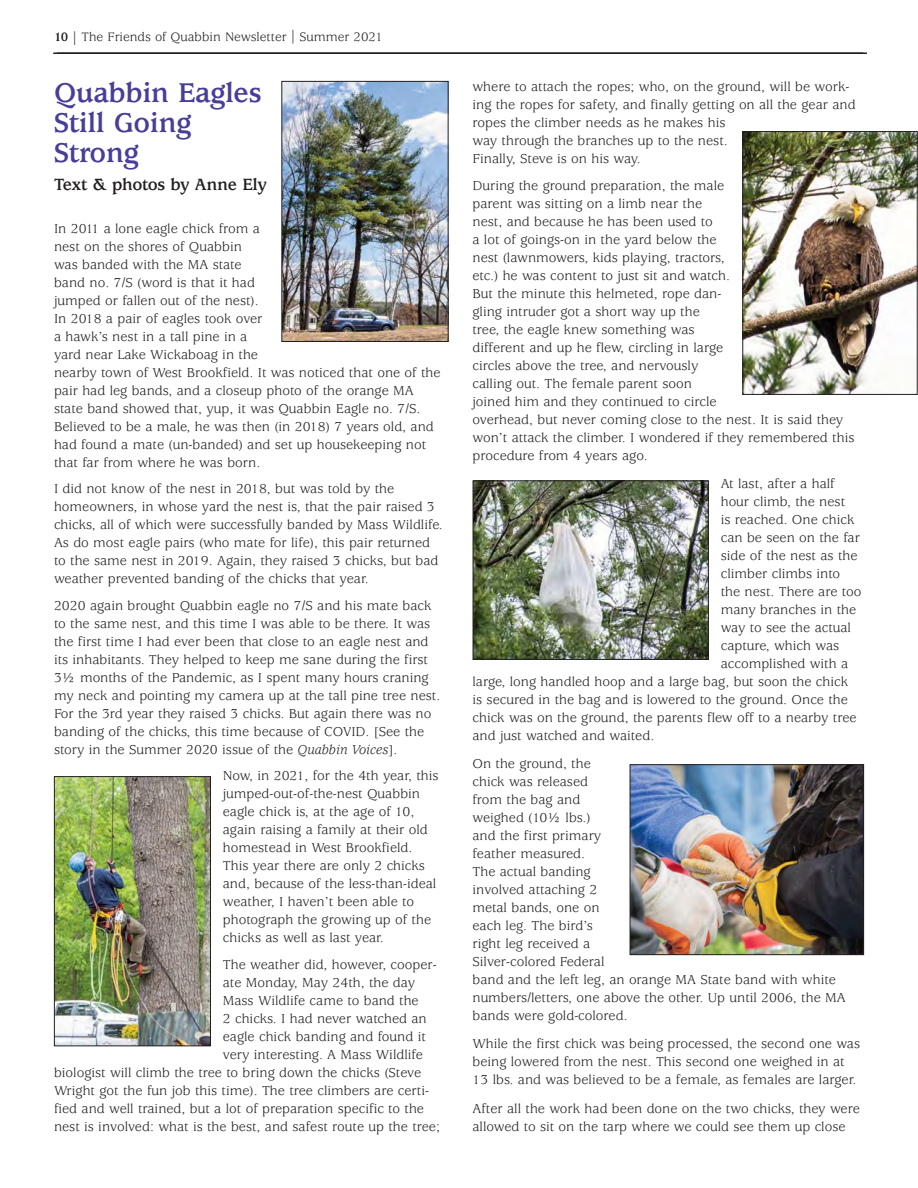
<style>
.page{position:relative;width:918px;height:1188px;background:#fff}
.page>*{position:absolute;margin:0;border:0;box-sizing:border-box;transform-origin:0 0}
.t1{font:700 30px/30px "Usherwood";letter-spacing:-.01em;color:#473e98}
.t2{font:700 18px "Usherwood";letter-spacing:-.015em;color:#231f20}
.t3{font:14.25px/18px "Usherwood";color:#231f20}
.t4{font:13.5px "Usherwood";color:#231f20}
.s1{font-weight:700}
.s2{font-style:italic}
</style>
<div class="page">
<hr style="left:53px;top:52px;width:810px;height:2px;background:#231f20">
<hr style="left:57px;top:52px;width:810px;height:2px;background:#231f20">
<img style="left:283px;top:83px;width:164px;height:257px">
<div style="left:281px;top:81px;width:168px;height:261px;border:1px solid #231f20"></div>
<img style="left:744px;top:133px;width:172px;height:260px">
<div style="left:742px;top:131px;width:176px;height:264px;border:1px solid #231f20"></div>
<img style="left:475px;top:482px;width:232px;height:176px">
<div style="left:473px;top:480px;width:236px;height:180px;border:1px solid #231f20"></div>
<img style="left:632px;top:766px;width:230px;height:187px">
<div style="left:630px;top:764px;width:234px;height:191px;border:1px solid #231f20"></div>
<img style="left:56px;top:778px;width:153px;height:266px">
<div style="left:54px;top:776px;width:157px;height:270px;border:1px solid #231f20"></div>
<p class="t4" style="left:54px;top:32px;width:330px"><span class="s1">10 |</span> The Friends of Quabbin Newsletter | Summer 2021</p>
<h1 class="t1" style="left:54px;top:80px;width:209px">Quabbin Eagles<br>Still Going<br>Strong</h1>
<p class="t2" style="left:54px;top:178px;width:214px">Text &amp; photos by Anne Ely</p>
<p class="t3" style="left:54px;top:220px;width:388px">In 2011 a lone eagle chick from a<br>nest on the shores of Quabbin<br>was banded with the MA state<br>band no. 7/S (word is that it had<br>jumped or fallen out of the nest).<br>In 2018 a pair of eagles took over<br>a hawk’s nest in a tall pine in a<br>yard near Lake Wickaboag in the<br>nearby town of West Brookfield. It was noticed that one of the pair had leg bands, and a closeup photo of the orange MA state band showed that, yup, it was Quabbin Eagle no. 7/S.<br>Believed to be a male, he was then (in 2018) 7 years old, and had found a mate (un-banded) and set up housekeeping not that far from where he was born.</p>
<p class="t3" style="left:54px;top:481px;width:390px">I did not know of the nest in 2018, but was told by the homeowners, in whose yard the nest is, that the pair raised 3 chicks, all of which were successfully banded by Mass Wildlife.<br>As do most eagle pairs (who mate for life), this pair returned to the same nest in 2019. Again, they raised 3 chicks, but bad weather prevented banding of the chicks that year.</p>
<p class="t3" style="left:54px;top:598px;width:388px">2020 again brought Quabbin eagle no 7/S and his mate back to the same nest, and this time I was able to be there. It was the first time I had ever been that close to an eagle nest and its inhabitants. They helped to keep me sane during the first 3½ months of the Pandemic, as I spent many hours craning my neck and pointing my camera up at the tall pine tree nest.<br>For the 3rd year they raised 3 chicks. But again there was no banding of the chicks, this time because of COVID. [See the story in the Summer 2020 issue of the <span class="s2">Quabbin Voices</span>].</p>
<p class="t3" style="left:223px;top:768px;width:217px">Now, in 2021, for the 4th year, this jumped-out-of-the-nest Quabbin eagle chick is, at the age of 10, again raising a family at their old homestead in West Brookfield.<br>This year there are only 2 chicks and, because of the less-than-ideal weather, I haven’t been able to photograph the growing up of the chicks as well as last year.</p>
<p class="t3" style="left:223px;top:957px;width:215px">The weather did, however, cooper-</p>
<p class="t3" style="left:223px;top:975px;width:194px">ate Monday, May 24th, the day</p>
<p class="t3" style="left:223px;top:993px;width:197px">Mass Wildlife came to band the</p>
<p class="t3" style="left:223px;top:1011px;width:205px">2 chicks. I had never watched an</p>
<p class="t3" style="left:223px;top:1029px;width:205px">eagle chick banding and found it</p>
<p class="t3" style="left:223px;top:1047px;width:202px">very interesting. A Mass Wildlife</p>
<p class="t3" style="left:54px;top:1065px;width:369px">biologist will climb the tree to bring down the chicks (Steve</p>
<p class="t3" style="left:54px;top:1083px;width:377px">Wright got the fun job this time). The tree climbers are certi-</p>
<p class="t3" style="left:54px;top:1101px;width:372px">fied and well trained, but a lot of preparation specific to the</p>
<p class="t3" style="left:54px;top:1119px;width:388px">nest is involved: what is the best, and safest route up the tree;</p>
<p class="t3" style="left:472px;top:79px;width:385px">where to attach the ropes; who, on the ground, will be work&shy;ing the ropes for safety, and finally getting on all the gear and ropes the climber needs as he makes his<br>way through the branches up to the nest.<br>Finally, Steve is on his way.</p>
<p class="t3" style="left:472px;top:178px;width:383px">During the ground preparation, the male<br>parent was sitting on a limb near the<br>nest, and because he has been used to<br>a lot of goings-on in the yard below the<br>nest (lawnmowers, kids playing, tractors,<br>etc.) he was content to just sit and watch.<br>But the minute this helmeted, rope dan-<br>gling intruder got a short way up the<br>tree, the eagle knew something was<br>different and up he flew, circling in large<br>circles above the tree, and nervously<br>calling out. The female parent soon<br>joined him and they continued to circle<br>overhead, but never coming close to the nest. It is said they won’t attack the climber. I wondered if they remembered this procedure from 4 years ago.</p>
<p class="t3" style="left:721px;top:476px;width:116px">At last, after a half</p>
<p class="t3" style="left:721px;top:494px;width:126px">hour climb, the nest</p>
<p class="t3" style="left:721px;top:512px;width:135px">is reached. One chick</p>
<p class="t3" style="left:721px;top:530px;width:141px">can be seen on the far</p>
<p class="t3" style="left:721px;top:548px;width:138px">side of the nest as the</p>
<p class="t3" style="left:721px;top:566px;width:121px">climber climbs into</p>
<p class="t3" style="left:721px;top:584px;width:142px">the nest. There are too</p>
<p class="t3" style="left:721px;top:602px;width:137px">many branches in the</p>
<p class="t3" style="left:721px;top:620px;width:132px">way to see the actual</p>
<p class="t3" style="left:721px;top:638px;width:120px">capture, which was</p>
<p class="t3" style="left:721px;top:656px;width:129px">accomplished with a</p>
<p class="t3" style="left:472px;top:674px;width:377px">large, long handled hoop and a large bag, but soon the chick</p>
<p class="t3" style="left:472px;top:692px;width:377px">is secured in the bag and is lowered to the ground. Once the</p>
<p class="t3" style="left:472px;top:710px;width:386px">chick was on the ground, the parents flew off to a nearby tree</p>
<p class="t3" style="left:472px;top:728px;width:183px">and just watched and waited.</p>
<p class="t3" style="left:472px;top:756px;width:375px">On the ground, the<br>chick was released<br>from the bag and<br>weighed (10½ lbs.)<br>and the first primary<br>feather measured.<br>The actual banding<br>involved attaching 2<br>metal bands, one on<br>each leg. The bird’s<br>right leg received a<br>Silver-colored Federal<br>band and the left leg, an orange MA State band with white numbers/letters, one above the other. Up until 2006, the MA bands were gold-colored.</p>
<p class="t3" style="left:472px;top:1036px;width:389px">While the first chick was being processed, the second one was being lowered from the nest. This second one weighed in at<br>13 lbs. and was believed to be a female, as females are larger.</p>
<p class="t3" style="left:472px;top:1101px;width:389px">After all the work had been done on the two chicks, they were allowed to sit on the tarp where we could see them up close</p>
</div>
